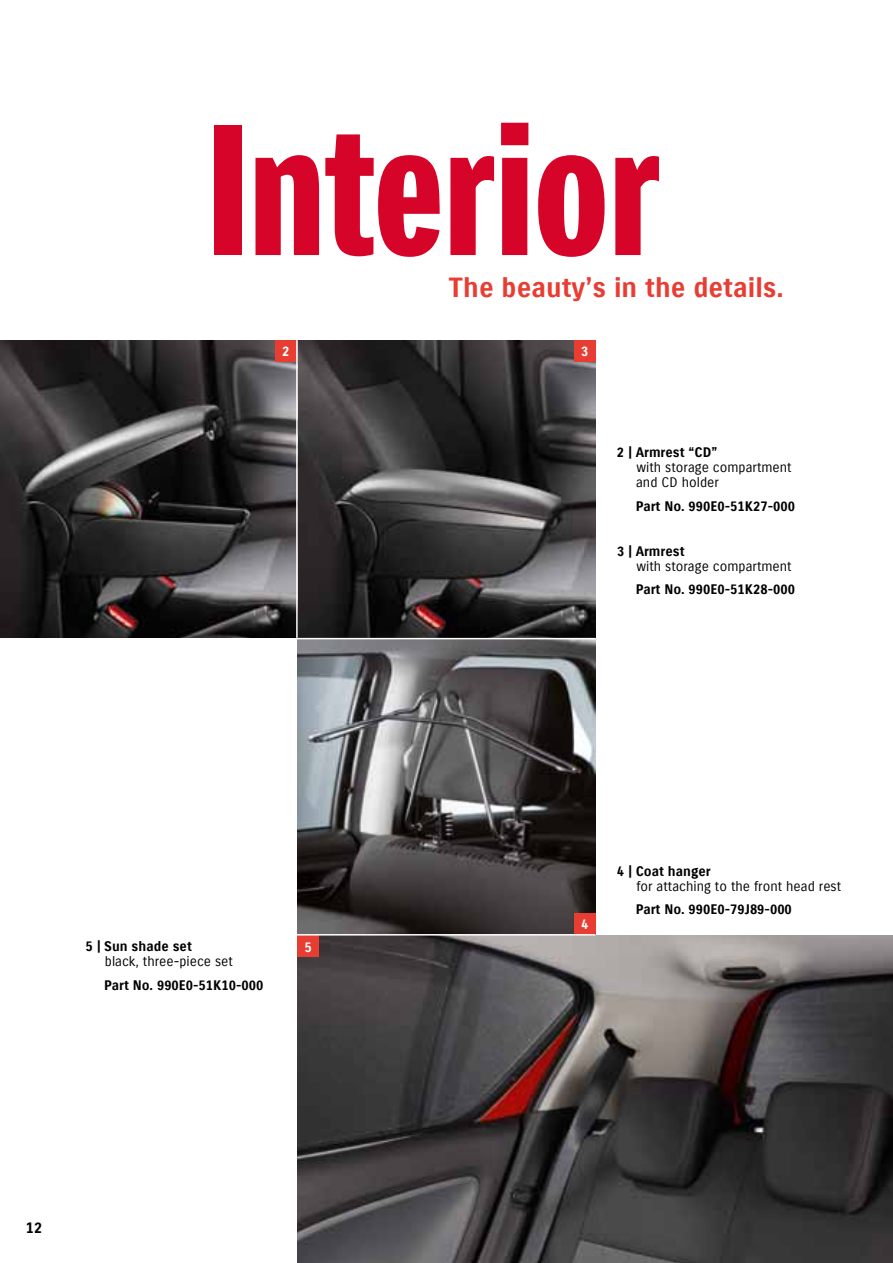
<style>
.page{position:relative;width:893px;height:1263px;background:#fff}
.page>*{position:absolute;margin:0;border:0;box-sizing:border-box;transform-origin:0 0}
.t1{font:180px "Suzuki PRO Headline";color:#d60428}
.t2{font:27px "Suzuki PRO Bold";color:#e83d32}
.t3{font:15px "Suzuki PRO Bold";color:#000}
.t4{font:13.5px "Suzuki PRO Bold";color:#000}
.t5{font:13.5px/15px "Suzuki PRO Regular";color:#000}
.t6{font:13.5px "Suzuki PRO Bold";color:#fff}
</style>
<div class="page">
<img style="left:298px;top:639px;width:297px;height:295px">
<img style="left:298px;top:935px;width:595px;height:328px">
<svg style="left:298px;top:340px;width:297px;height:298px;background:#3a3839"></svg>
<img style="left:0;top:340px;width:296px;height:298px">
<div style="left:574px;top:340px;width:21px;height:21px;background:#e83d32"></div>
<div style="left:574px;top:913px;width:21px;height:21px;background:#e83d32"></div>
<div style="left:298px;top:935px;width:21px;height:22px;background:#e83d32"></div>
<div style="left:275px;top:340px;width:21px;height:21px;background:#e83d32"></div>
<h1 class="t1" style="left:206px;top:82px;width:456px">Interior</h1>
<h2 class="t2" style="left:449px;top:271px;width:337px">The beauty’s in the details.</h2>
<p class="t6" style="left:282px;top:343px;width:9px">2</p>
<p class="t6" style="left:581px;top:343px;width:9px">3</p>
<p class="t4" style="left:617px;top:444px;width:102px">2 | Armrest “CD”</p>
<p class="t5" style="left:636px;top:460px;width:157px">with storage compartment and CD holder</p>
<p class="t4" style="left:636px;top:498px;width:161px">Part No. 990E0-51K27-000</p>
<p class="t4" style="left:617px;top:543px;width:69px">3 | Armrest</p>
<p class="t5" style="left:636px;top:559px;width:157px">with storage compartment</p>
<p class="t4" style="left:636px;top:581px;width:161px">Part No. 990E0-51K28-000</p>
<p class="t4" style="left:86px;top:938px;width:108px">5 | Sun shade set</p>
<p class="t5" style="left:105px;top:954px;width:130px">black, three-piece set</p>
<p class="t4" style="left:104px;top:977px;width:161px">Part No. 990E0-51K10-000</p>
<p class="t6" style="left:305px;top:938px;width:9px">5</p>
<p class="t3" style="left:26px;top:1219px;width:18px">12</p>
<p class="t6" style="left:581px;top:916px;width:9px">4</p>
<p class="t4" style="left:617px;top:863px;width:95px">4 | Coat hanger</p>
<p class="t5" style="left:636px;top:879px;width:206px">for attaching to the front head rest</p>
<p class="t4" style="left:636px;top:901px;width:158px">Part No. 990E0-79J89-000</p>
</div>
